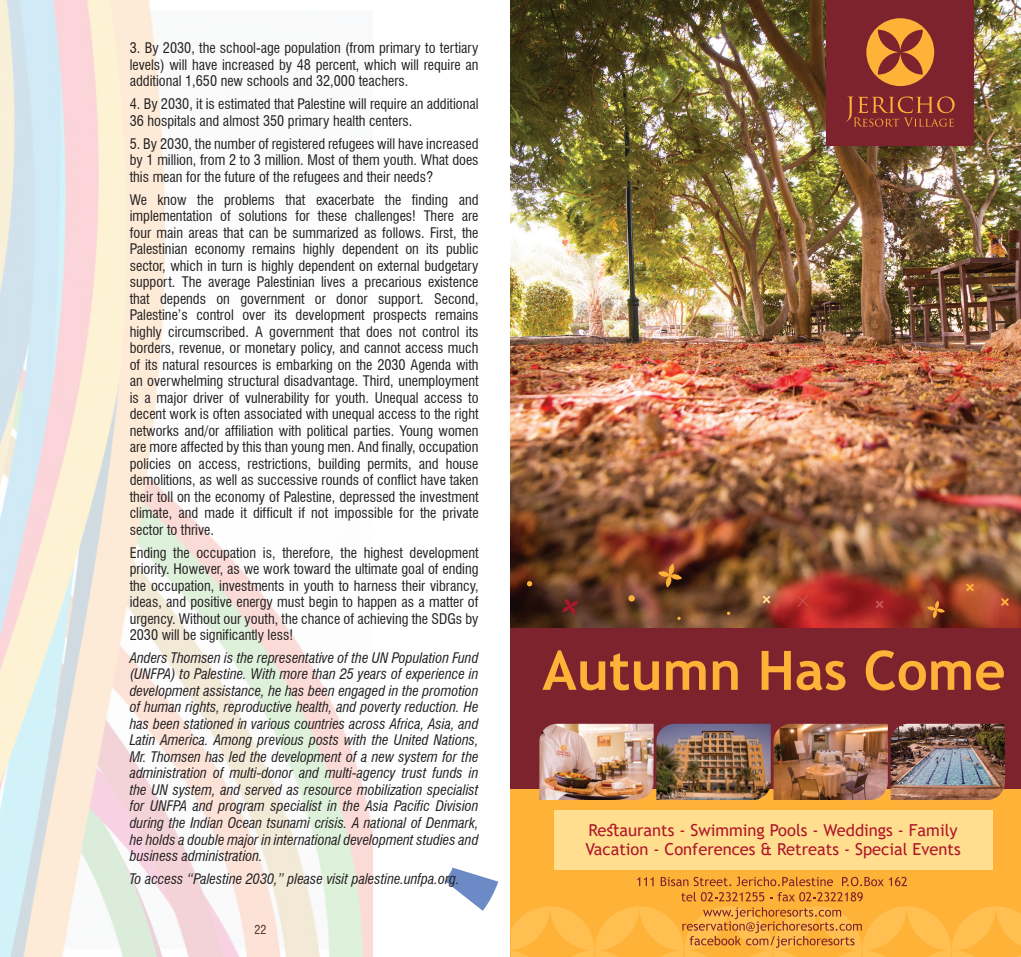
<style>
.page{position:relative;width:1021px;height:957px;background:#fff}
.page>*{position:absolute;margin:0;border:0;box-sizing:border-box;transform-origin:0 0}
.t1{font:700 54.3px "Trebuchet MS";color:#ffb238}
.t2{font:16.5px/19.8px "Trebuchet MS";color:#ae172b}
.Text{font:condensed 14.25px/16.5px "Swiss 721 BT";color:#231f20;text-align:justify}
.Text-2{font:italic condensed 14.25px/16.5px "Swiss 721 BT";color:#231f20;text-align:justify}
.t3{font:condensed 12px "Swiss 721 BT";color:#231f20}
</style>
<div class="page">
<svg style="left:445px;top:867px;width:53px;height:44px"></svg>
<img style="left:0;top:0;width:373px;height:957px">
<img style="left:510px;top:0;width:510px;height:628px">
<div style="left:510px;top:700px;width:510px;height:257px;background:#ffb238"></div>
<svg style="left:637px;top:877px;width:16px;height:9px"></svg>
<svg style="left:660px;top:876px;width:173px;height:10px"></svg>
<svg style="left:842px;top:877px;width:41px;height:9px"></svg>
<svg style="left:889px;top:877px;width:18px;height:9px"></svg>
<svg style="left:511px;top:892px;width:509px;height:65px"></svg>
<div style="left:554px;top:810px;width:438px;height:59px;background:#ffde8f"></div>
<div style="left:826px;top:0;width:148px;height:145px;background:#7c232e"></div>
<svg style="left:866px;top:18px;width:68px;height:68px"></svg>
<svg style="left:846px;top:96px;width:108px;height:31px"></svg>
<div style="left:510px;top:628px;width:510px;height:161px;background:#7c232e"></div>
<svg style="left:658px;top:563px;width:24px;height:24px"></svg>
<svg style="left:966px;top:583px;width:7px;height:8px"></svg>
<img style="left:890px;top:724px;width:114px;height:76px">
<img style="left:773px;top:724px;width:114px;height:76px">
<img style="left:656px;top:724px;width:114px;height:76px">
<img style="left:539px;top:724px;width:114px;height:76px">
<svg style="left:875px;top:600px;width:8px;height:8px"></svg>
<div style="left:628px;top:595px;width:7px;height:6px;background:#ffb238;border-radius:50%"></div>
<svg style="left:927px;top:600px;width:17px;height:18px"></svg>
<svg style="left:562px;top:598px;width:16px;height:16px"></svg>
<svg style="left:527px;top:581px;width:5px;height:5px"></svg>
<svg style="left:727px;top:611px;width:3px;height:4px"></svg>
<svg style="left:762px;top:596px;width:8px;height:7px"></svg>
<svg style="left:1001px;top:598px;width:7px;height:8px"></svg>
<svg style="left:796px;top:594px;width:13px;height:14px"></svg>
<p class="Text" style="left:130px;top:40px;width:350px">3. By 2030, the school-age population (from primary to tertiary levels) will have increased by 48 percent, which will require an additional 1,650 new schools and 32,000 teachers.</p>
<p class="Text" style="left:130px;top:96px;width:350px">4. By 2030, it is estimated that Palestine will require an additional<br>36 hospitals and almost 350 primary health centers.</p>
<p class="Text" style="left:130px;top:135px;width:350px">5. By 2030, the number of registered refugees will have increased by 1 million, from 2 to 3 million. Most of them youth. What does this mean for the future of the refugees and their needs?</p>
<p class="Text" style="left:130px;top:191px;width:350px">We know the problems that exacerbate the finding and implementation of solutions for these challenges! There are four main areas that can be summarized as follows. First, the Palestinian economy remains highly dependent on its public sector, which in turn is highly dependent on external budgetary support. The average Palestinian lives a precarious existence that depends on government or donor support. Second, Palestine’s control over its development prospects remains highly circumscribed. A government that does not control its borders, revenue, or monetary policy, and cannot access much of its natural resources is embarking on the 2030 Agenda with an overwhelming structural disadvantage. Third, unemployment is a major driver of vulnerability for youth. Unequal access to decent work is often associated with unequal access to the right networks and/or affiliation with political parties. Young women are more affected by this than young men. And finally, occupation policies on access, restrictions, building permits, and house demolitions, as well as successive rounds of conflict have taken their toll on the economy of Palestine, depressed the investment climate, and made it difficult if not impossible for the private sector to thrive.</p>
<p class="Text" style="left:130px;top:544px;width:350px">Ending the occupation is, therefore, the highest development priority. However, as we work toward the ultimate goal of ending the occupation, investments in youth to harness their vibrancy, ideas, and positive energy must begin to happen as a matter of urgency. Without our youth, the chance of achieving the SDGs by 2030 will be significantly less!</p>
<p class="Text-2" style="left:130px;top:649px;width:350px">Anders Thomsen is the representative of the UN Population Fund (UNFPA) to Palestine. With more than 25 years of experience in development assistance, he has been engaged in the promotion of human rights, reproductive health, and poverty reduction. He has been stationed in various countries across Africa, Asia, and Latin America. Among previous posts with the United Nations, Mr. Thomsen has led the development of a new system for the administration of multi-donor and multi-agency trust funds in the UN system, and served as resource mobilization specialist for UNFPA and program specialist in the Asia Pacific Division during the Indian Ocean tsunami crisis. A national of Denmark, he holds a double major in international development studies and business administration.</p>
<p class="Text-2" style="left:130px;top:870px;width:331px">To access “Palestine 2030,” please visit palestine.unfpa.org.</p>
<p class="t3" style="left:254px;top:922px;width:13px">22</p>
<p class="t1" style="left:542px;top:636px;width:465px">Autumn Has Come</p>
<p class="t2" style="left:585px;top:820px;width:377px">Restaurants - Swimming Pools - Weddings - Family<br>Vacation - Conferences &amp; Retreats - Special Events</p>
</div>
